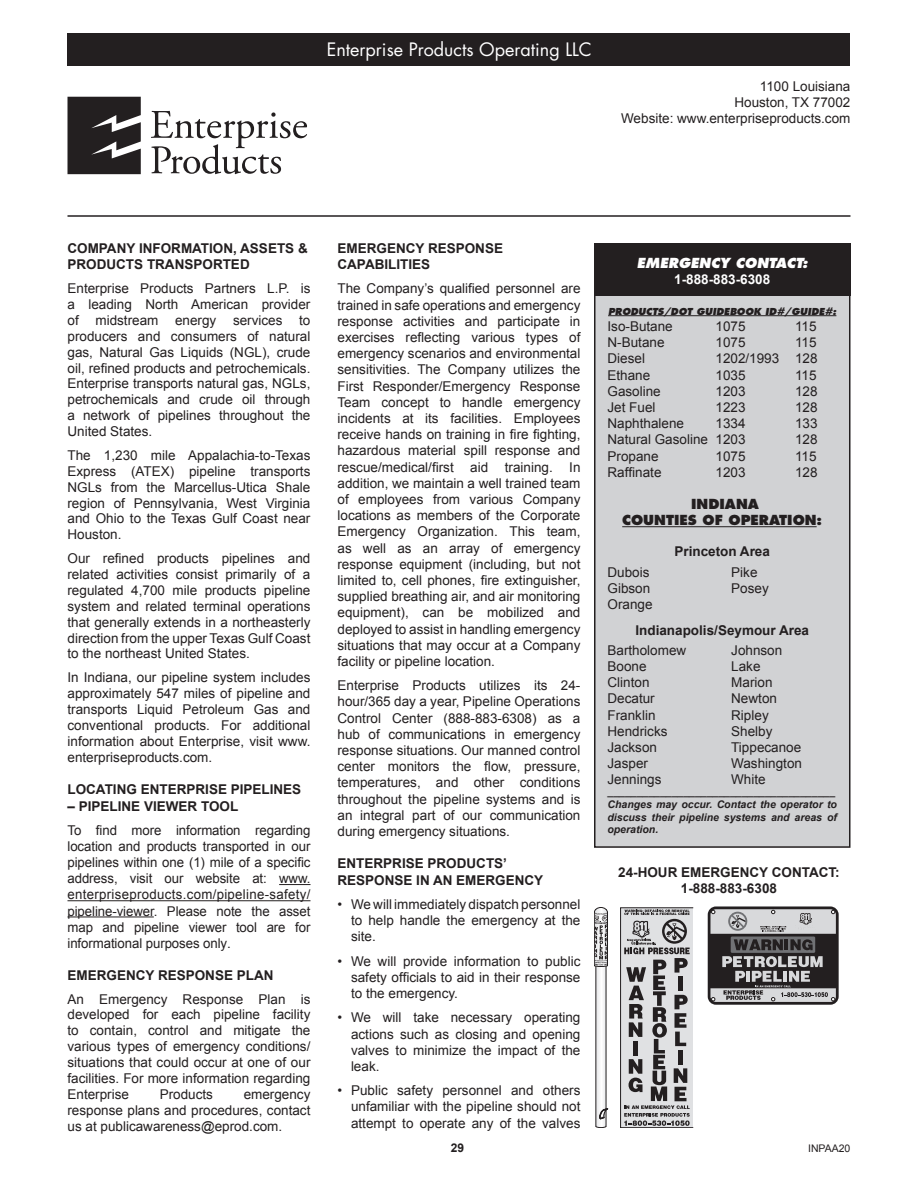
<style>
.page{position:relative;width:918px;height:1188px;background:#fff}
.page>*{position:absolute;margin:0;border:0;box-sizing:border-box;transform-origin:0 0}
.t1{font:18px "Futura";color:#fff}
.t2{font:13.5px/16.2px "Arial";color:#231f20;text-align:justify}
.t3{font:700 13.5px/16.2px "Arial";color:#231f20}
.t4{font:800 13.5px "Futura";color:#231f20}
.t5{font:italic 800 13.5px "Futura";color:#fff}
.t6{font:700 13.5px "Arial";color:#fff}
.t7{font:700 12px "Arial";color:#231f20}
.t8{font:italic 700 10.5px/12.6px "Arial";color:#231f20;text-align:justify}
.t9{font:10.5px "Arial";color:#231f20}
.t10{font:italic 800 9.3px "Futura";color:#231f20}
</style>
<div class="page">
<div style="left:595px;top:244px;width:255px;height:603px;background:#d1d2d4"></div>
<div style="left:594px;top:243px;width:256px;height:605px;border:2px solid #231f20"></div>
<hr style="left:68px;top:215px;width:782px;height:2px;background:#231f20">
<div style="left:594px;top:243px;width:256px;height:52px;background:#231f20"></div>
<hr style="left:608px;top:315px;width:228px;height:1px;background:#231f20">
<hr style="left:622px;top:526px;width:195px;height:1px;background:#231f20">
<hr style="left:279px;top:884px;width:32px;height:1px;background:#231f20">
<hr style="left:68px;top:900px;width:242px;height:1px;background:#231f20">
<hr style="left:68px;top:916px;width:86px;height:1px;background:#231f20">
<div style="left:621px;top:908px;width:72px;height:220px;background:#e0e1e3"></div>
<div style="left:620px;top:908px;width:73px;height:220px;border:1px solid #231f20"></div>
<svg style="left:624px;top:910px;width:66px;height:216px"></svg>
<svg style="left:594px;top:907px;width:14px;height:221px"></svg>
<div style="left:708px;top:907px;width:131px;height:98px;background:#231f20;border-radius:8px"></div>
<svg style="left:710px;top:909px;width:126px;height:93px"></svg>
<svg style="left:710px;top:910px;width:126px;height:91px"></svg>
<div style="left:68px;top:34px;width:782px;height:32px;background:#231f20"></div>
<svg style="left:151px;top:111px;width:156px;height:63px"></svg>
<svg style="left:68px;top:97px;width:73px;height:77px;background:#3a3637"></svg>
<p class="t1" style="left:327px;top:38px;width:267px">Enterprise Products Operating LLC</p>
<p class="t2" style="left:760px;top:78px;width:92px">1100 Louisiana</p>
<p class="t2" style="left:734px;top:94px;width:118px">Houston, TX 77002</p>
<p class="t2" style="left:621px;top:111px;width:231px">Website: www.enterpriseproducts.com</p>
<p class="t3" style="left:68px;top:240px;width:242px">COMPANY INFORMATION, ASSETS &amp;<br>PRODUCTS TRANSPORTED</p>
<p class="t2" style="left:68px;top:280px;width:244px">Enterprise Products Partners L.P. is a leading North American provider of midstream energy services to producers and consumers of natural gas, Natural Gas Liquids (NGL), crude oil, refined products and petrochemicals.<br>Enterprise transports natural gas, NGLs, petrochemicals and crude oil through a network of pipelines throughout the United States.</p>
<p class="t2" style="left:68px;top:447px;width:245px">The 1,230 mile Appalachia-to-Texas Express (ATEX) pipeline transports NGLs from the Marcellus-Utica Shale region of Pennsylvania, West Virginia and Ohio to the Texas Gulf Coast near Houston.</p>
<p class="t2" style="left:68px;top:550px;width:244px">Our refined products pipelines and related activities consist primarily of a regulated 4,700 mile products pipeline system and related terminal operations that generally extends in a northeasterly direction from the upper Texas Gulf Coast to the northeast United States.</p>
<p class="t2" style="left:68px;top:670px;width:244px">In Indiana, our pipeline system includes approximately 547 miles of pipeline and transports Liquid Petroleum Gas and conventional products. For additional information about Enterprise, visit www. enterpriseproducts.com.</p>
<p class="t3" style="left:68px;top:782px;width:235px">LOCATING ENTERPRISE PIPELINES</p>
<p class="t3" style="left:68px;top:798px;width:172px">– PIPELINE VIEWER TOOL</p>
<p class="t2" style="left:68px;top:822px;width:244px">To find more information regarding location and products transported in our pipelines within one (1) mile of a specific address, visit our website at: www. enterpriseproducts.com/pipeline-safety/ pipeline-viewer. Please note the asset map and pipeline viewer tool are for informational purposes only.</p>
<p class="t3" style="left:68px;top:967px;width:208px">EMERGENCY RESPONSE PLAN</p>
<p class="t2" style="left:68px;top:991px;width:244px">An Emergency Response Plan is developed for each pipeline facility to contain, control and mitigate the various types of emergency conditions/ situations that could occur at one of our facilities. For more information regarding Enterprise</p>
<p class="t2" style="left:160px;top:1086px;width:55px">Products</p>
<p class="t2" style="left:68px;top:1086px;width:244px;text-indent:176px">emergency response plans and procedures, contact us at publicawareness@eprod.com.</p>
<p class="t3" style="left:338px;top:240px;width:167px">EMERGENCY RESPONSE<br>CAPABILITIES</p>
<p class="t2" style="left:338px;top:281px;width:245px">The Company’s qualified personnel are trained in safe operations and emergency response activities and participate in exercises reflecting various types of emergency scenarios and environmental sensitivities. The Company utilizes the First Responder/Emergency Response Team concept to handle emergency incidents at its facilities. Employees receive hands on training in fire fighting, hazardous material spill response and rescue/medical/first aid training. In addition, we maintain a well trained team of employees from various Company locations as members of the Corporate Emergency Organization. This team, as well as an array of emergency response equipment (including, but not limited to, cell phones, fire extinguisher, supplied breathing air, and air monitoring equipment), can be mobilized and deployed to assist in handling emergency situations that may occur at a Company facility or pipeline location.</p>
<p class="t2" style="left:338px;top:678px;width:244px">Enterprise Products utilizes its 24- hour/365 day a year, Pipeline Operations Control Center (888-883-6308) as a hub of communications in emergency response situations. Our manned control center monitors the flow, pressure, temperatures, and other conditions throughout the pipeline systems and is an integral part of our communication during emergency situations.</p>
<p class="t3" style="left:338px;top:856px;width:207px">ENTERPRISE PRODUCTS’<br>RESPONSE IN AN EMERGENCY</p>
<p class="t2" style="left:351px;top:896px;width:231px;text-indent:-14px">• We will immediately dispatch personnel to help handle the emergency at the site.</p>
<p class="t2" style="left:351px;top:953px;width:231px;text-indent:-14px">• We will provide information to public safety officials to aid in their response to the emergency.</p>
<p class="t2" style="left:351px;top:1010px;width:231px;text-indent:-14px">• We will take necessary operating actions such as closing and opening valves to minimize the impact of the leak.</p>
<p class="t2" style="left:351px;top:1083px;width:231px;text-indent:-14px">• Public safety personnel and others unfamiliar with the pipeline should not attempt to operate any of the valves</p>
<p class="t5" style="left:637px;top:254px;width:172px">EMERGENCY CONTACT:</p>
<p class="t6" style="left:674px;top:271px;width:98px">1-888-883-6308</p>
<p class="t10" style="left:608px;top:305px;width:230px">PRODUCTS/DOT GUIDEBOOK ID#/GUIDE#:</p>
<p class="t2" style="left:608px;top:318px;width:67px">Iso-Butane</p>
<p class="t2" style="left:716px;top:318px;width:32px">1075</p>
<p class="t2" style="left:795px;top:318px;width:23px">115</p>
<p class="t2" style="left:608px;top:334px;width:59px">N-Butane</p>
<p class="t2" style="left:716px;top:334px;width:32px">1075</p>
<p class="t2" style="left:795px;top:334px;width:23px">115</p>
<p class="t2" style="left:608px;top:351px;width:39px">Diesel</p>
<p class="t2" style="left:716px;top:351px;width:104px">1202/1993 128</p>
<p class="t2" style="left:608px;top:367px;width:44px">Ethane</p>
<p class="t2" style="left:716px;top:367px;width:32px">1035</p>
<p class="t2" style="left:795px;top:367px;width:23px">115</p>
<p class="t2" style="left:608px;top:383px;width:55px">Gasoline</p>
<p class="t2" style="left:716px;top:383px;width:32px">1203</p>
<p class="t2" style="left:795px;top:383px;width:24px">128</p>
<p class="t2" style="left:608px;top:399px;width:50px">Jet Fuel</p>
<p class="t2" style="left:716px;top:399px;width:32px">1223</p>
<p class="t2" style="left:795px;top:399px;width:24px">128</p>
<p class="t2" style="left:608px;top:415px;width:78px">Naphthalene</p>
<p class="t2" style="left:716px;top:415px;width:32px">1334</p>
<p class="t2" style="left:795px;top:415px;width:24px">133</p>
<p class="t2" style="left:608px;top:432px;width:140px">Natural Gasoline 1203</p>
<p class="t2" style="left:795px;top:432px;width:24px">128</p>
<p class="t2" style="left:608px;top:448px;width:53px">Propane</p>
<p class="t2" style="left:716px;top:448px;width:32px">1075</p>
<p class="t2" style="left:795px;top:448px;width:23px">115</p>
<p class="t2" style="left:608px;top:464px;width:56px">Raffinate</p>
<p class="t2" style="left:716px;top:464px;width:32px">1203</p>
<p class="t2" style="left:795px;top:464px;width:24px">128</p>
<p class="t4" style="left:691px;top:496px;width:69px">INDIANA</p>
<p class="t4" style="left:622px;top:512px;width:202px">COUNTIES OF OPERATION:</p>
<p class="t2" style="left:608px;top:564px;width:44px">Dubois</p>
<p class="t2" style="left:608px;top:580px;width:44px">Gibson</p>
<p class="t2" style="left:608px;top:597px;width:47px">Orange</p>
<p class="t3" style="left:674px;top:544px;width:97px">Princeton Area</p>
<p class="t2" style="left:731px;top:564px;width:28px">Pike</p>
<p class="t2" style="left:731px;top:580px;width:39px">Posey</p>
<p class="t3" style="left:635px;top:623px;width:175px">Indianapolis/Seymour Area</p>
<p class="t2" style="left:608px;top:642px;width:80px">Bartholomew</p>
<p class="t2" style="left:608px;top:658px;width:41px">Boone</p>
<p class="t2" style="left:608px;top:675px;width:44px">Clinton</p>
<p class="t2" style="left:608px;top:691px;width:49px">Decatur</p>
<p class="t2" style="left:608px;top:707px;width:50px">Franklin</p>
<p class="t2" style="left:608px;top:723px;width:62px">Hendricks</p>
<p class="t2" style="left:608px;top:739px;width:51px">Jackson</p>
<p class="t2" style="left:608px;top:756px;width:42px">Jasper</p>
<p class="t2" style="left:608px;top:772px;width:56px">Jennings</p>
<p class="t2" style="left:731px;top:642px;width:53px">Johnson</p>
<p class="t2" style="left:731px;top:658px;width:31px">Lake</p>
<p class="t2" style="left:731px;top:675px;width:43px">Marion</p>
<p class="t2" style="left:731px;top:691px;width:47px">Newton</p>
<p class="t2" style="left:731px;top:707px;width:39px">Ripley</p>
<p class="t2" style="left:731px;top:723px;width:43px">Shelby</p>
<p class="t2" style="left:731px;top:739px;width:72px">Tippecanoe</p>
<p class="t2" style="left:731px;top:756px;width:72px">Washington</p>
<p class="t2" style="left:731px;top:772px;width:36px">White</p>
<p class="t8" style="left:608px;top:786px;width:229px">_______________________________________</p>
<p class="t8" style="left:608px;top:798px;width:231px">Changes may occur. Contact the operator to discuss their pipeline systems and areas of operation.</p>
<p class="t3" style="left:618px;top:864px;width:223px;text-align:center">24-HOUR EMERGENCY CONTACT:<br>1-888-883-6308</p>
<p class="t7" style="left:451px;top:1140px;width:15px">29</p>
<p class="t9" style="left:808px;top:1141px;width:44px">INPAA20</p>
</div>
